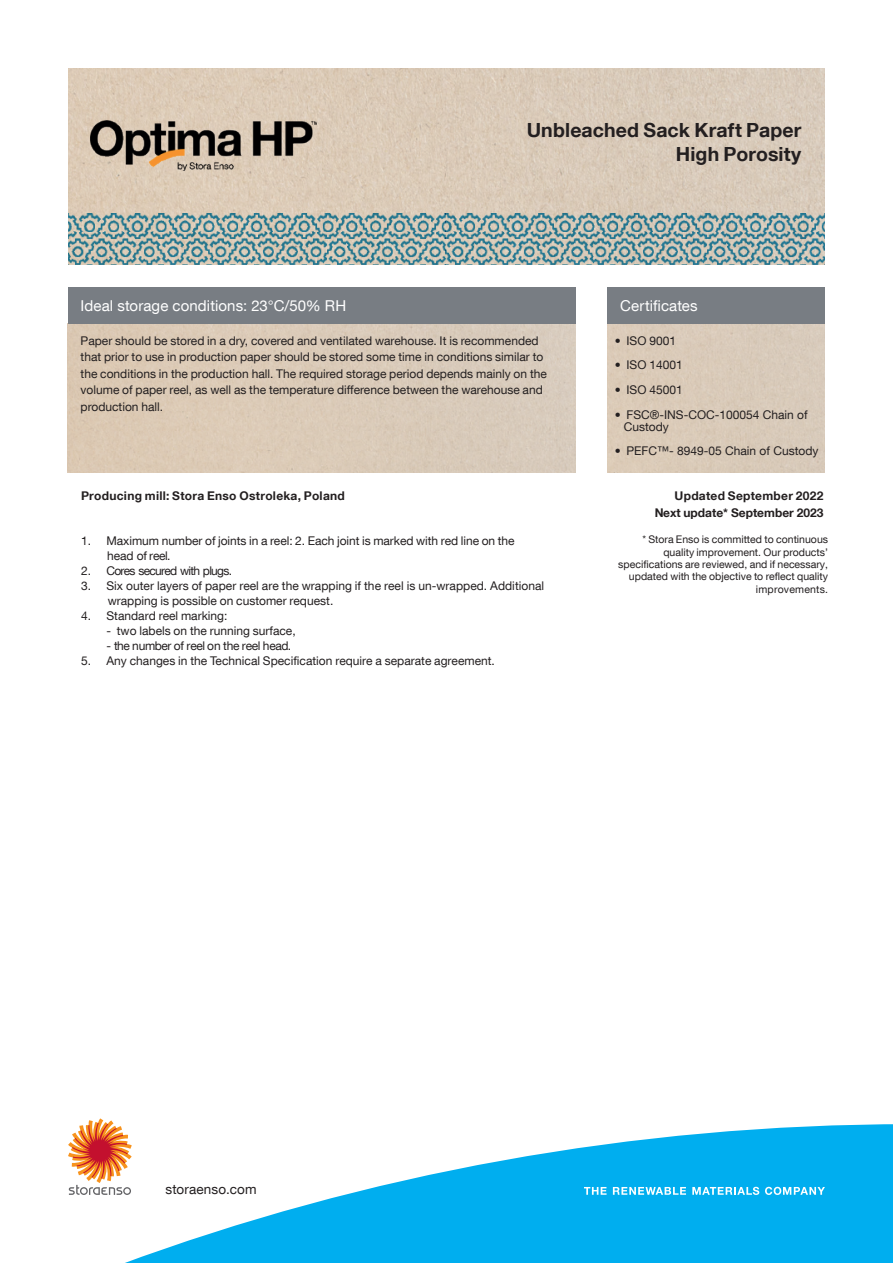
<style>
.page{position:relative;width:893px;height:1263px;background:#fff}
.page>*{position:absolute;margin:0;border:0;box-sizing:border-box;transform-origin:0 0}
.t1{font:700 19.5px/23.4px "Helvetica Neue LT Com";letter-spacing:.005em;color:#231f20;text-align:right}
.t2{font:15px "Helvetica Neue LT Com";letter-spacing:.005em;color:#fff}
.t3{font:13.5px "Helvetica Neue LT Com";letter-spacing:.01em;color:#231f20}
.t4{font:12px/16.5px "Helvetica Neue LT Com";color:#231f20}
.t5{font:700 12px/16.5px "Helvetica Neue LT Com";color:#231f20;text-align:right}
.t6{font:700 12px "Helvetica Neue LT Com";letter-spacing:.025em;color:#231f20}
.t7{font:12px "Helvetica Neue LT Com";letter-spacing:-.04em;color:#231f20}
.t8{font:12px "Helvetica Neue LT Com";letter-spacing:-.06em;color:#231f20}
.t9{font:10.5px/12.5px "Helvetica Neue LT Com";color:#231f20;text-align:right}
</style>
<div class="page">
<svg style="left:125px;top:1124px;width:768px;height:139px;fill:#00aeef"></svg>
<svg style="left:584px;top:1187px;width:23px;height:8px"></svg>
<svg style="left:613px;top:1187px;width:73px;height:8px"></svg>
<svg style="left:692px;top:1187px;width:67px;height:8px"></svg>
<svg style="left:765px;top:1187px;width:60px;height:8px"></svg>
<img style="left:68px;top:68px;width:757px;height:146px">
<img style="left:68px;top:214px;width:757px;height:50px">
<svg style="left:68px;top:1118px;width:64px;height:77px"></svg>
<div style="left:607px;top:323px;width:218px;height:150px;background:#d9cab9"></div>
<div style="left:607px;top:287px;width:218px;height:36px;background:#787d83"></div>
<div style="left:68px;top:287px;width:507px;height:36px;background:#787d83"></div>
<img style="left:91px;top:121px;width:226px;height:49px">
<h1 class="t1" style="left:527px;top:118px;width:276px">Unbleached Sack Kraft Paper<br>High Porosity</h1>
<p class="t2" style="left:81px;top:296px;width:267px">Ideal storage conditions: 23°C/50% RH</p>
<p class="t4" style="left:81px;top:332px;width:468px">Paper should be stored in a dry, covered and ventilated warehouse. It is recommended that prior to use in production paper should be stored some time in conditions similar to the conditions in the production hall. The required storage period depends mainly on the volume of paper reel, as well as the temperature difference between the warehouse and production hall.</p>
<p class="t6" style="left:81px;top:488px;width:265px">Producing mill: Stora Enso Ostroleka, Poland</p>
<p class="t4" style="left:107px;top:533px;width:409px;line-height:15px;text-indent:-26px">1. Maximum number of joints in a reel: 2. Each joint is marked with red line on the head of reel.</p>
<p class="t8" style="left:81px;top:563px;width:152px">2. Cores secured with plugs.</p>
<p class="t4" style="left:108px;top:578px;width:438px;line-height:15px;text-indent:-27px">3. Six outer layers of paper reel are the wrapping if the reel is un-wrapped. Additional wrapping is possible on customer request.</p>
<p class="t4" style="left:81px;top:607px;width:148px">4. Standard reel marking:</p>
<p class="t4" style="left:107px;top:622px;width:191px">- two labels on the running surface,</p>
<p class="t7" style="left:107px;top:638px;width:186px">- the number of reel on the reel head.</p>
<p class="t4" style="left:81px;top:652px;width:415px">5. Any changes in the Technical Specification require a separate agreement.</p>
<p class="t2" style="left:620px;top:296px;width:79px">Certificates</p>
<p class="t4" style="left:615px;top:332px;width:63px">• ISO 9001</p>
<p class="t4" style="left:615px;top:357px;width:69px">• ISO 14001</p>
<p class="t4" style="left:615px;top:381px;width:69px">• ISO 45001</p>
<p class="t4" style="left:624px;top:408px;width:186px;line-height:12px;text-indent:-9px">• FSC®-INS-COC-100054 Chain of<br>Custody</p>
<p class="t4" style="left:615px;top:442px;width:205px">• PEFC™- 8949-05 Chain of Custody</p>
<p class="t5" style="left:654px;top:487px;width:171px">Updated September 2022<br>Next update* September 2023</p>
<p class="t9" style="left:618px;top:533px;width:211px">* Stora Enso is committed to continuous quality improvement. Our products’ specifications are reviewed, and if necessary, updated with the objective to reflect quality improvements.</p>
<p class="t3" style="left:165px;top:1181px;width:93px">storaenso.com</p>
</div>
